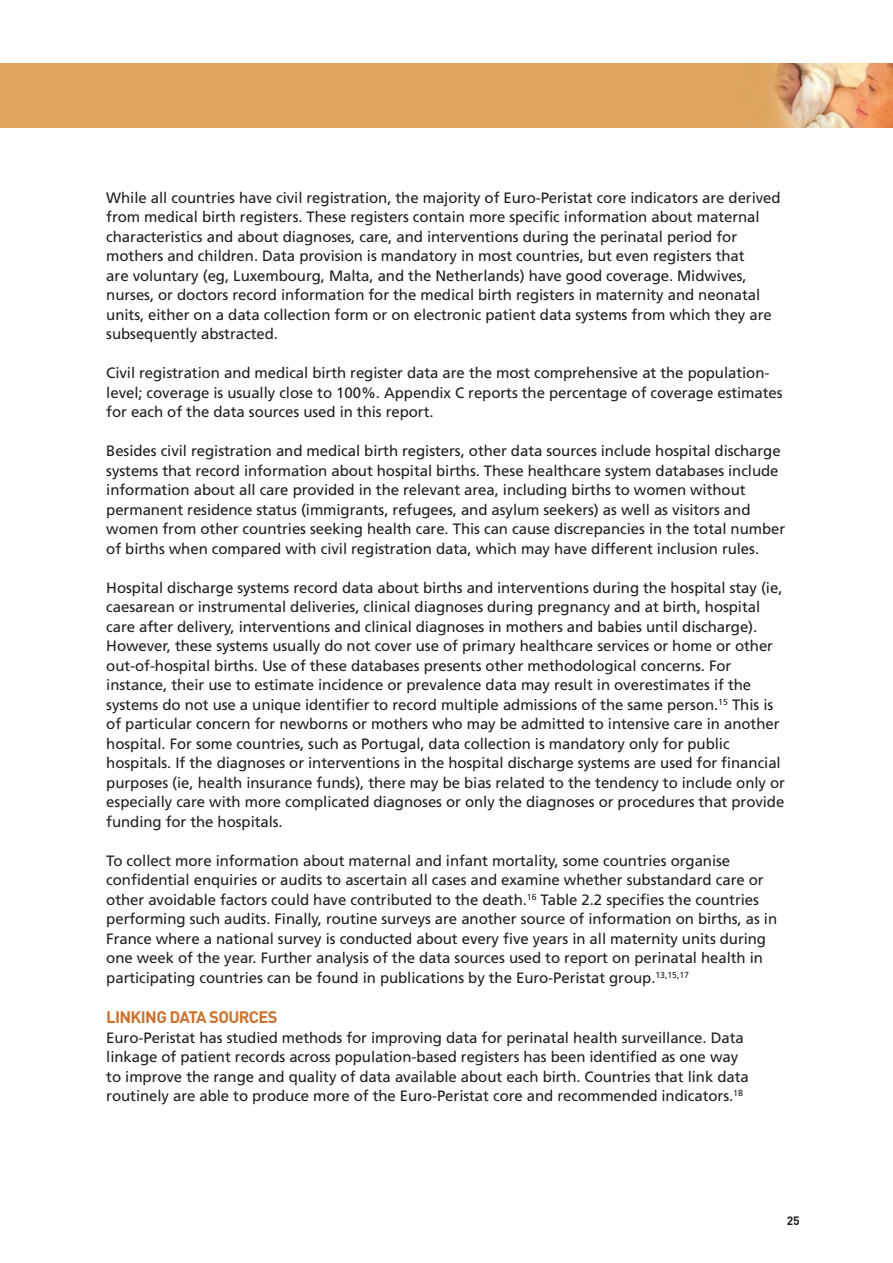
<style>
.page{position:relative;width:893px;height:1263px;background:#fff}
.page>*{position:absolute;margin:0;border:0;box-sizing:border-box;transform-origin:0 0}
.Header_1_1_1{font:700 16.5px "DIN";letter-spacing:-.04em;color:#cc722e}
.Body{font:15px/19.5px "Frutiger";letter-spacing:-.005em;color:#231f20}
.t1{font:700 12px "DIN";color:#231f20}
</style>
<div class="page">
<img style="left:0;top:64px;width:893px;height:64px">
<p class="Body" style="left:106px;top:188px;width:676px">While all countries have civil registration, the majority of Euro-Peristat core indicators are derived from medical birth registers. These registers contain more specific information about maternal characteristics and about diagnoses, care, and interventions during the perinatal period for mothers and children. Data provision is mandatory in most countries, but even registers that<br>are voluntary (eg, Luxembourg, Malta, and the Netherlands) have good coverage. Midwives, nurses, or doctors record information for the medical birth registers in maternity and neonatal units, either on a data collection form or on electronic patient data systems from which they are subsequently abstracted.</p>
<p class="Body" style="left:106px;top:363px;width:678px">Civil registration and medical birth register data are the most comprehensive at the population&shy;level; coverage is usually close to 100%. Appendix C reports the percentage of coverage estimates for each of the data sources used in this report.</p>
<p class="Body" style="left:106px;top:441px;width:680px">Besides civil registration and medical birth registers, other data sources include hospital discharge systems that record information about hospital births. These healthcare system databases include information about all care provided in the relevant area, including births to women without permanent residence status (immigrants, refugees, and asylum seekers) as well as visitors and women from other countries seeking health care. This can cause discrepancies in the total number of births when compared with civil registration data, which may have different inclusion rules.</p>
<p class="Body" style="left:106px;top:578px;width:680px">Hospital discharge systems record data about births and interventions during the hospital stay (ie, caesarean or instrumental deliveries, clinical diagnoses during pregnancy and at birth, hospital care after delivery, interventions and clinical diagnoses in mothers and babies until discharge).<br>However, these systems usually do not cover use of primary healthcare services or home or other out-of-hospital births. Use of these databases presents other methodological concerns. For instance, their use to estimate incidence or prevalence data may result in overestimates if the systems do not use a unique identifier to record multiple admissions of the same person.<sup>15</sup> This is of particular concern for newborns or mothers who may be admitted to intensive care in another hospital. For some countries, such as Portugal, data collection is mandatory only for public hospitals. If the diagnoses or interventions in the hospital discharge systems are used for financial purposes (ie, health insurance funds), there may be bias related to the tendency to include only or especially care with more complicated diagnoses or only the diagnoses or procedures that provide funding for the hospitals.</p>
<p class="Body" style="left:106px;top:851px;width:672px">To collect more information about maternal and infant mortality, some countries organise confidential enquiries or audits to ascertain all cases and examine whether substandard care or other avoidable factors could have contributed to the death.<sup>16</sup> Table 2.2 specifies the countries performing such audits. Finally, routine surveys are another source of information on births, as in France where a national survey is conducted about every five years in all maternity units during one week of the year. Further analysis of the data sources used to report on perinatal health in participating countries can be found in publications by the Euro-Peristat group.<sup>13,15,17</sup></p>
<p class="Header_1_1_1" style="left:106px;top:1006px;width:173px">LINKING DATA SOURCES</p>
<p class="Body" style="left:106px;top:1028px;width:644px">Euro-Peristat has studied methods for improving data for perinatal health surveillance. Data linkage of patient records across population-based registers has been identified as one way to improve the range and quality of data available about each birth. Countries that link data routinely are able to produce more of the Euro-Peristat core and recommended indicators.<sup>18</sup></p>
<p class="t1" style="left:787px;top:1213px;width:15px">25</p>
</div>
